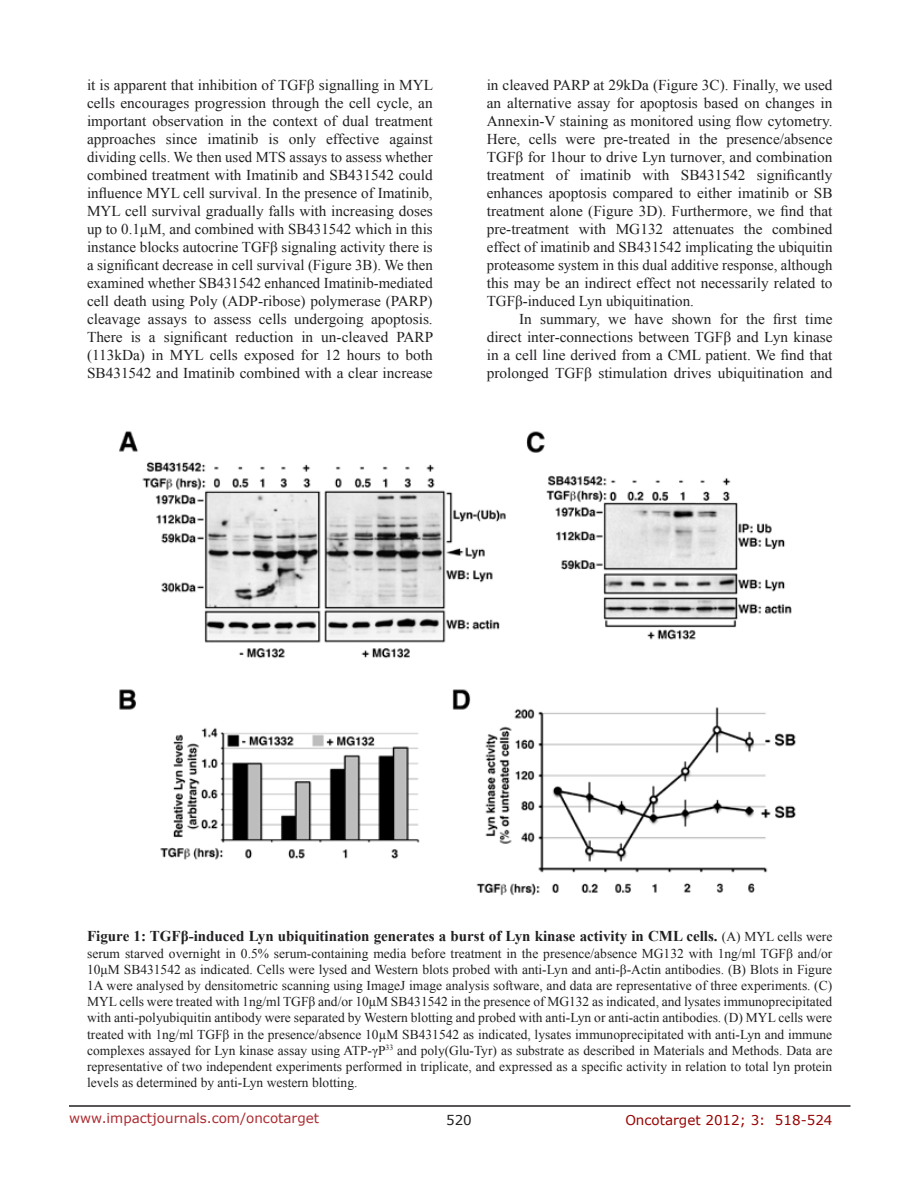
<style>
.page{position:relative;width:918px;height:1188px;background:#fff}
.page>*{position:absolute;margin:0;border:0;box-sizing:border-box;transform-origin:0 0}
.BodyText{font:15px/18px "Times New Roman";color:#221f22;text-align:justify}
.FigureText{font:700 15px "Times New Roman";color:#221f22}
.FigureText-2{font:13.5px/16.2px "Times New Roman";color:#221f22;text-align:justify}
.t1{font:13.5px "Verdana";color:#ac2b31}
.t2{font:13.5px "Verdana";color:#970000}
.t3{font:13.5px "Verdana";color:#221f22}
.s1{font-weight:400;font-size:13.5px}
</style>
<div class="page">
<hr style="left:69px;top:1105px;width:781px;height:2px;background:#231f20">
<img style="left:119px;top:431px;width:677px;height:465px">
<p class="BodyText" style="left:87px;top:75px;width:348px">it is apparent that inhibition of TGFβ signalling in MYL cells encourages progression through the cell cycle, an important observation in the context of dual treatment approaches since imatinib is only effective against dividing cells. We then used MTS assays to assess whether combined treatment with Imatinib and SB431542 could influence MYL cell survival. In the presence of Imatinib, MYL cell survival gradually falls with increasing doses up to 0.1µM, and combined with SB431542 which in this instance blocks autocrine TGFβ signaling activity there is a significant decrease in cell survival (Figure 3B). We then examined whether SB431542 enhanced Imatinib-mediated cell death using Poly (ADP-ribose) polymerase (PARP) cleavage assays to assess cells undergoing apoptosis.<br>There is a significant reduction in un-cleaved PARP (113kDa) in MYL cells exposed for 12 hours to both SB431542 and Imatinib combined with a clear increase</p>
<p class="BodyText" style="left:487px;top:75px;width:347px">in cleaved PARP at 29kDa (Figure 3C). Finally, we used an alternative assay for apoptosis based on changes in Annexin-V staining as monitored using flow cytometry.<br>Here, cells were pre-treated in the presence/absence TGFβ for 1hour to drive Lyn turnover, and combination treatment of imatinib with SB431542 significantly enhances apoptosis compared to either imatinib or SB treatment alone (Figure 3D). Furthermore, we find that pre-treatment with MG132 attenuates the combined effect of imatinib and SB431542 implicating the ubiquitin proteasome system in this dual additive response, although this may be an indirect effect not necessarily related to TGFβ-induced Lyn ubiquitination.</p>
<p class="BodyText" style="left:487px;top:309px;width:347px;text-indent:32px">In summary, we have shown for the first time direct inter-connections between TGFβ and Lyn kinase in a cell line derived from a CML patient. We find that prolonged TGFβ stimulation drives ubiquitination and</p>
<p class="FigureText" style="left:87px;top:926px;width:747px">Figure 1: TGFβ-induced Lyn ubiquitination generates a burst of Lyn kinase activity in CML cells. <span class="s1">(A) MYL cells were</span></p>
<p class="FigureText-2" style="left:87px;top:945px;width:747px">serum starved overnight in 0.5% serum-containing media before treatment in the presence/absence MG132 with 1ng/ml TGFβ and/or 10μM SB431542 as indicated. Cells were lysed and Western blots probed with anti-Lyn and anti-β-Actin antibodies. (B) Blots in Figure 1A were analysed by densitometric scanning using ImageJ image analysis software, and data are representative of three experiments. (C)<br>MYL cells were treated with 1ng/ml TGFβ and/or 10μM SB431542 in the presence of MG132 as indicated, and lysates immunoprecipitated with anti-polyubiquitin antibody were separated by Western blotting and probed with anti-Lyn or anti-actin antibodies. (D) MYL cells were treated with 1ng/ml TGFβ in the presence/absence 10µM SB431542 as indicated, lysates immunoprecipitated with anti-Lyn and immune complexes assayed for Lyn kinase assay using ATP-γP<sup>33</sup> and poly(Glu-Tyr) as substrate as described in Materials and Methods. Data are representative of two independent experiments performed in triplicate, and expressed as a specific activity in relation to total lyn protein levels as determined by anti-Lyn western blotting.</p>
<p class="t1" style="left:69px;top:1109px;width:252px">www.impactjournals.com/oncotarget</p>
<p class="t3" style="left:446px;top:1111px;width:27px">520</p>
<p class="t2" style="left:625px;top:1111px;width:209px">Oncotarget 2012; 3: 518-524</p>
</div>
